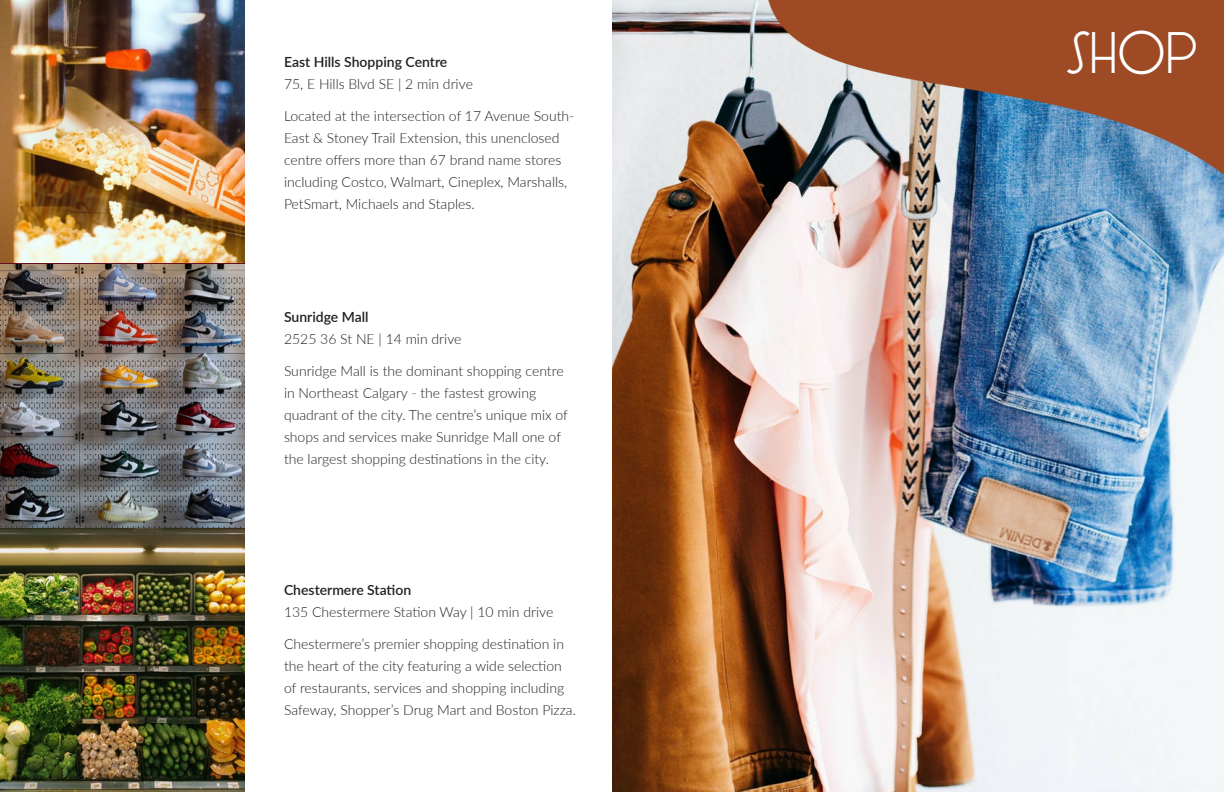
<style>
.page{position:relative;width:1224px;height:792px;background:#fff}
.page>*{position:absolute;margin:0;border:0;box-sizing:border-box;transform-origin:0 0}
.t1{font:45px "LRT Oksana";color:#fff}
.t2{font:300 14px/22px "Lato";color:#231f20}
.t3{font:600 14px "Lato";color:#231f20}
</style>
<div class="page">
<img style="left:612px;top:0;width:612px;height:792px">
<img style="left:0;top:0;width:244px;height:264px">
<img style="left:0;top:264px;width:244px;height:264px">
<img style="left:0;top:528px;width:244px;height:264px">
<img style="left:753px;top:0;width:471px;height:220px">
<p class="t3" style="left:284px;top:51px;width:165px">East Hills Shopping Centre</p>
<p class="t2" style="left:284px;top:72px;width:190px">75, E Hills Blvd SE | 2 min drive</p>
<p class="t2" style="left:284px;top:104px;width:292px">Located at the intersection of 17 Avenue South-East &amp; Stoney Trail Extension, this unenclosed centre offers more than 67 brand name stores including Costco, Walmart, Cineplex, Marshalls, PetSmart, Michaels and Staples.</p>
<p class="t3" style="left:284px;top:306px;width:86px">Sunridge Mall</p>
<p class="t2" style="left:284px;top:327px;width:179px">2525 36 St NE | 14 min drive</p>
<p class="t2" style="left:284px;top:359px;width:286px">Sunridge Mall is the dominant shopping centre in Northeast Calgary - the fastest growing quadrant of the city. The centre’s unique mix of shops and services make Sunridge Mall one of the largest shopping destinations in the city.</p>
<p class="t3" style="left:284px;top:579px;width:129px">Chestermere Station</p>
<p class="t2" style="left:284px;top:600px;width:271px">135 Chestermere Station Way | 10 min drive</p>
<p class="t2" style="left:284px;top:632px;width:293px">Chestermere’s premier shopping destination in the heart of the city featuring a wide selection of restaurants, services and shopping including Safeway, Shopper’s Drug Mart and Boston Pizza.</p>
<p class="t1" style="left:1067px;top:21px;width:131px">SHOP</p>
</div>
